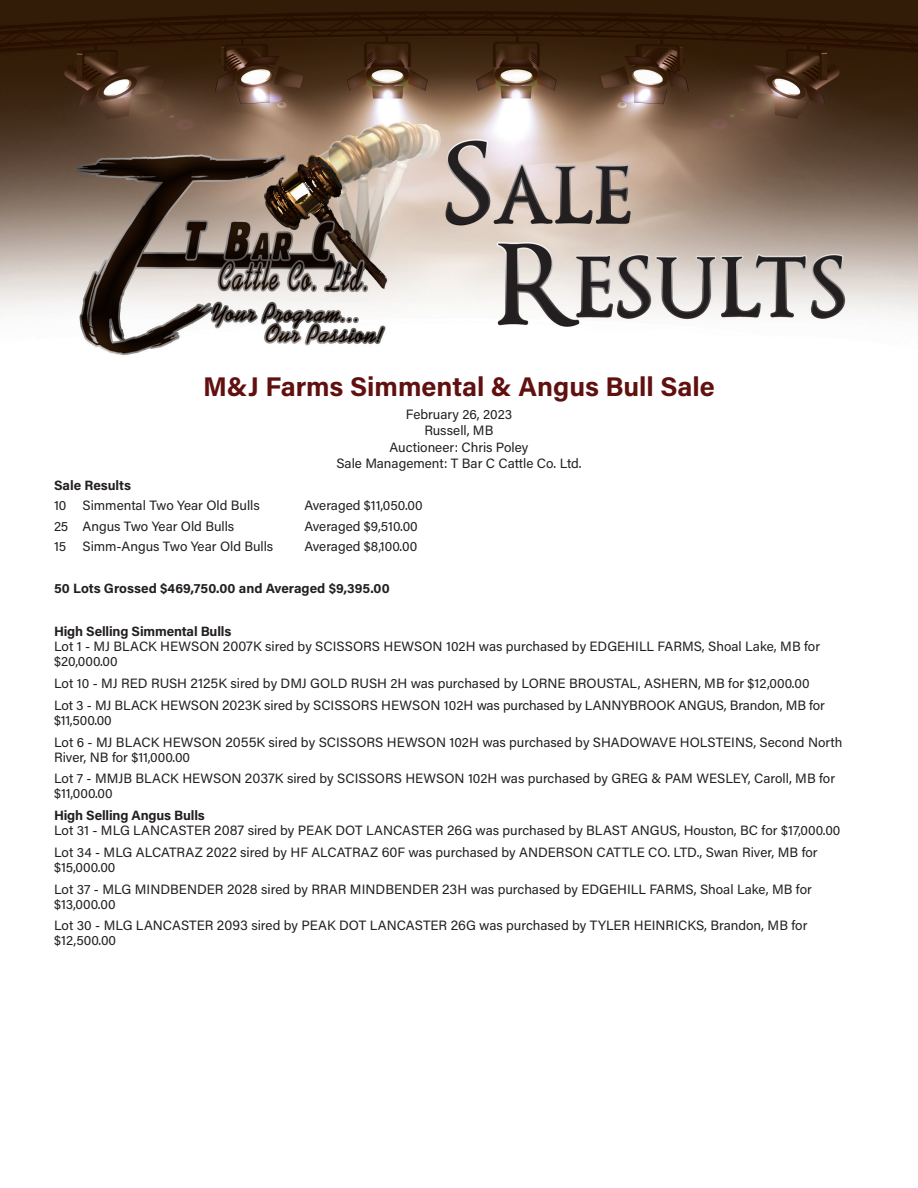
<style>
.page{position:relative;width:918px;height:1188px;background:#fff}
.page>*{position:absolute;margin:0;border:0;box-sizing:border-box;transform-origin:0 0}
.Farm_Sale_Name_sales{font:700 27px "Acumin Pro";color:#611010}
.Body-sales{font:13.5px/15px "Acumin Pro";color:#231f20}
.Averages-sales{font:13.5px "Acumin Pro";color:#231f20}
.Date_Location_Auctioneer_sales{font:13.5px/16.5px "Acumin Pro";color:#231f20;text-align:center}
.Sale_Results_sales{font:700 13.5px "Acumin Pro";color:#231f20}
.Bold_Subheading_sales_hts{font:700 13.5px "Acumin Pro";letter-spacing:-.01em;color:#231f20}
</style>
<div class="page">
<img style="left:0;top:0;width:918px;height:356px">
<p class="Farm_Sale_Name_sales" style="left:203px;top:367px;width:513px">M&amp;J Farms Simmental &amp; Angus Bull Sale</p>
<p class="Date_Location_Auctioneer_sales" style="left:336px;top:405px;width:247px">February 26, 2023<br>Russell, MB<br>Auctioneer: Chris Poley<br>Sale Management: T Bar C Cattle Co. Ltd.</p>
<p class="Sale_Results_sales" style="left:54px;top:476px;width:79px">Sale Results</p>
<p class="Averages-sales" style="left:54px;top:496px;width:207px">10 Simmental Two Year Old Bulls</p>
<p class="Averages-sales" style="left:304px;top:496px;width:120px">Averaged $11,050.00</p>
<p class="Averages-sales" style="left:54px;top:517px;width:182px">25 Angus Two Year Old Bulls</p>
<p class="Averages-sales" style="left:304px;top:517px;width:115px">Averaged $9,510.00</p>
<p class="Averages-sales" style="left:54px;top:537px;width:221px">15 Simm-Angus Two Year Old Bulls</p>
<p class="Averages-sales" style="left:304px;top:537px;width:114px">Averaged $8,100.00</p>
<p class="Sale_Results_sales" style="left:54px;top:579px;width:337px">50 Lots Grossed $469,750.00 and Averaged $9,395.00</p>
<p class="Bold_Subheading_sales_hts" style="left:54px;top:622px;width:179px">High Selling Simmental Bulls</p>
<p class="Body-sales" style="left:54px;top:639px;width:768px">Lot 1 - MJ BLACK HEWSON 2007K sired by SCISSORS HEWSON 102H was purchased by EDGEHILL FARMS, Shoal Lake, MB for $20,000.00</p>
<p class="Body-sales" style="left:54px;top:675px;width:757px">Lot 10 - MJ RED RUSH 2125K sired by DMJ GOLD RUSH 2H was purchased by LORNE BROUSTAL, ASHERN, MB for $12,000.00</p>
<p class="Body-sales" style="left:54px;top:697px;width:772px">Lot 3 - MJ BLACK HEWSON 2023K sired by SCISSORS HEWSON 102H was purchased by LANNYBROOK ANGUS, Brandon, MB for $11,500.00</p>
<p class="Body-sales" style="left:54px;top:734px;width:790px">Lot 6 - MJ BLACK HEWSON 2055K sired by SCISSORS HEWSON 102H was purchased by SHADOWAVE HOLSTEINS, Second North<br>River, NB for $11,000.00</p>
<p class="Body-sales" style="left:54px;top:771px;width:783px">Lot 7 - MMJB BLACK HEWSON 2037K sired by SCISSORS HEWSON 102H was purchased by GREG &amp; PAM WESLEY, Caroll, MB for $11,000.00</p>
<p class="Bold_Subheading_sales_hts" style="left:54px;top:806px;width:152px">High Selling Angus Bulls</p>
<p class="Body-sales" style="left:54px;top:822px;width:788px">Lot 31 - MLG LANCASTER 2087 sired by PEAK DOT LANCASTER 26G was purchased by BLAST ANGUS, Houston, BC for $17,000.00</p>
<p class="Body-sales" style="left:54px;top:844px;width:765px">Lot 34 - MLG ALCATRAZ 2022 sired by HF ALCATRAZ 60F was purchased by ANDERSON CATTLE CO. LTD., Swan River, MB for $15,000.00</p>
<p class="Body-sales" style="left:54px;top:881px;width:759px">Lot 37 - MLG MINDBENDER 2028 sired by RRAR MINDBENDER 23H was purchased by EDGEHILL FARMS, Shoal Lake, MB for $13,000.00</p>
<p class="Body-sales" style="left:54px;top:918px;width:755px">Lot 30 - MLG LANCASTER 2093 sired by PEAK DOT LANCASTER 26G was purchased by TYLER HEINRICKS, Brandon, MB for $12,500.00</p>
</div>
